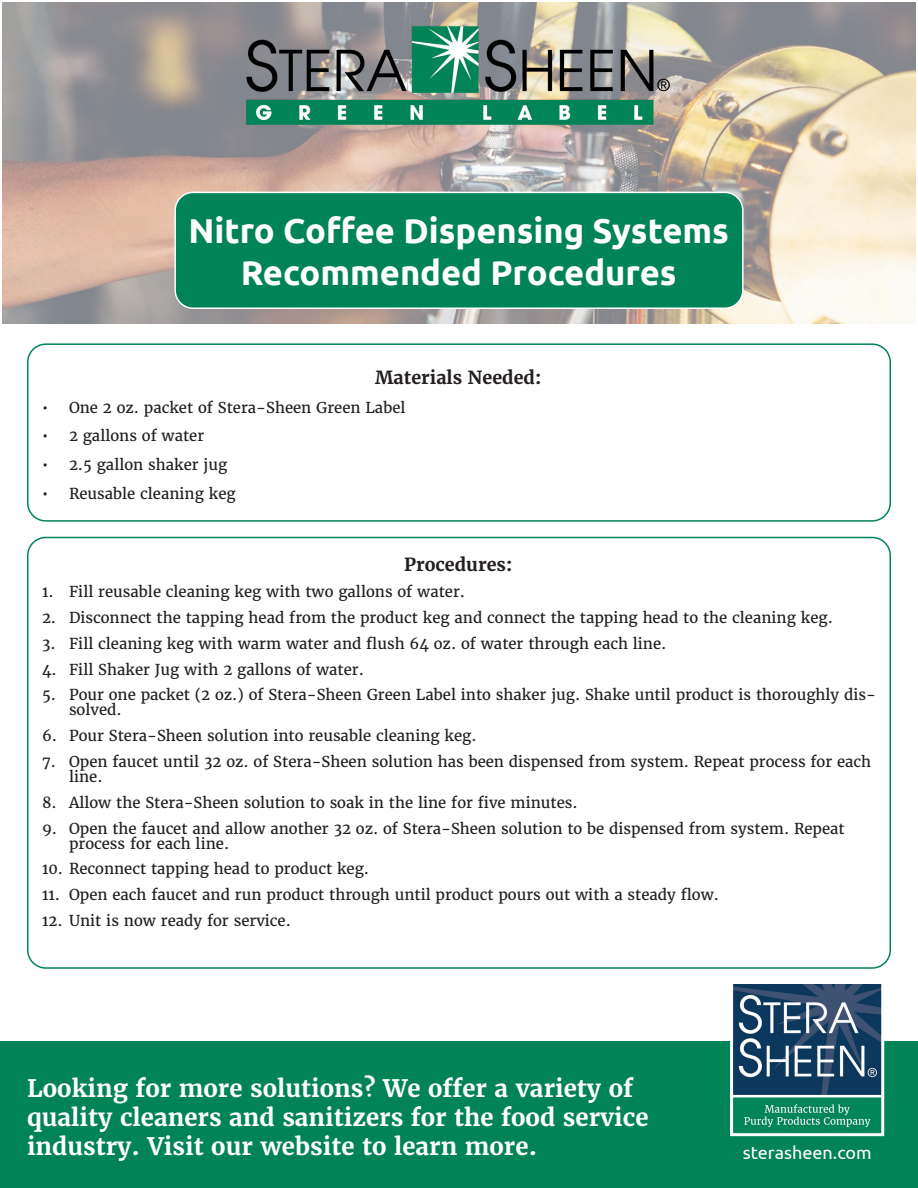
<style>
.page{position:relative;width:918px;height:1188px;background:#fff}
.page>*{position:absolute;margin:0;border:0;box-sizing:border-box;transform-origin:0 0}
.t1{font:700 34.5px "Ubuntu";color:#fff}
.t2{font:700 24px "Merriweather";color:#fff}
.t3{font:700 18px "Merriweather";color:#231f20}
.t4{font:18px "Ubuntu";color:#fff}
.t5{font:15px/15px "Merriweather";color:#231f20}
</style>
<div class="page">
<img style="left:2px;top:2px;width:914px;height:322px">
<div style="left:175px;top:192px;width:568px;height:116px;background:#008457;border-radius:18px"></div>
<div style="left:174px;top:192px;width:570px;height:117px;border:2px solid #fff;border-radius:18px"></div>
<div style="left:27px;top:537px;width:864px;height:432px;border:2px solid #008457;border-radius:18px"></div>
<div style="left:27px;top:343px;width:864px;height:179px;border:2px solid #008457;border-radius:18px"></div>
<div style="left:0;top:1042px;width:918px;height:146px;background:#008457"></div>
<img style="left:244px;top:2px;width:428px;height:193px">
<img style="left:734px;top:984px;width:146px;height:144px">
<div style="left:730px;top:979px;width:154px;height:157px;border:3px solid #fff"></div>
<p class="t1" style="left:188px;top:210px;width:542px">Nitro Coffee Dispensing Systems</p>
<p class="t1" style="left:241px;top:252px;width:437px">Recommended Procedures</p>
<p class="t3" style="left:375px;top:366px;width:168px">Materials Needed:</p>
<p class="t5" style="left:42px;top:400px;width:365px">• One 2 oz. packet of Stera-Sheen Green Label</p>
<p class="t5" style="left:42px;top:429px;width:164px">• 2 gallons of water</p>
<p class="t5" style="left:42px;top:457px;width:187px">• 2.5 gallon shaker jug</p>
<p class="t5" style="left:42px;top:486px;width:195px">• Reusable cleaning keg</p>
<p class="t3" style="left:404px;top:553px;width:110px">Procedures:</p>
<p class="t5" style="left:42px;top:584px;width:425px">1. Fill reusable cleaning keg with two gallons of water.</p>
<p class="t5" style="left:42px;top:610px;width:792px">2. Disconnect the tapping head from the product keg and connect the tapping head to the cleaning keg.</p>
<p class="t5" style="left:42px;top:636px;width:626px">3. Fill cleaning keg with warm water and flush 64 oz. of water through each line.</p>
<p class="t5" style="left:42px;top:662px;width:323px">4. Fill Shaker Jug with 2 gallons of water.</p>
<p class="t5" style="left:69px;top:688px;width:809px;text-indent:-27px">5. Pour one packet (2 oz.) of Stera-Sheen Green Label into shaker jug. Shake until product is thoroughly dis&shy;solved.</p>
<p class="t5" style="left:42px;top:728px;width:436px">6. Pour Stera-Sheen solution into reusable cleaning keg.</p>
<p class="t5" style="left:69px;top:754px;width:804px;text-indent:-27px">7. Open faucet until 32 oz. of Stera-Sheen solution has been dispensed from system. Repeat process for each line.</p>
<p class="t5" style="left:42px;top:795px;width:537px">8. Allow the Stera-Sheen solution to soak in the line for five minutes.</p>
<p class="t5" style="left:69px;top:821px;width:777px;text-indent:-27px">9. Open the faucet and allow another 32 oz. of Stera-Sheen solution to be dispensed from system. Repeat process for each line.</p>
<p class="t5" style="left:42px;top:862px;width:329px">10. Reconnect tapping head to product keg.</p>
<p class="t5" style="left:42px;top:887px;width:679px">11. Open each faucet and run product through until product pours out with a steady flow.</p>
<p class="t5" style="left:42px;top:913px;width:250px">12. Unit is now ready for service.</p>
<p class="t2" style="left:27px;top:1073px;width:608px">Looking for more solutions? We offer a variety of</p>
<p class="t2" style="left:27px;top:1102px;width:623px">quality cleaners and sanitizers for the food service</p>
<p class="t2" style="left:27px;top:1131px;width:512px">industry. Visit our website to learn more.</p>
<p class="t4" style="left:743px;top:1142px;width:130px">sterasheen.com</p>
</div>
